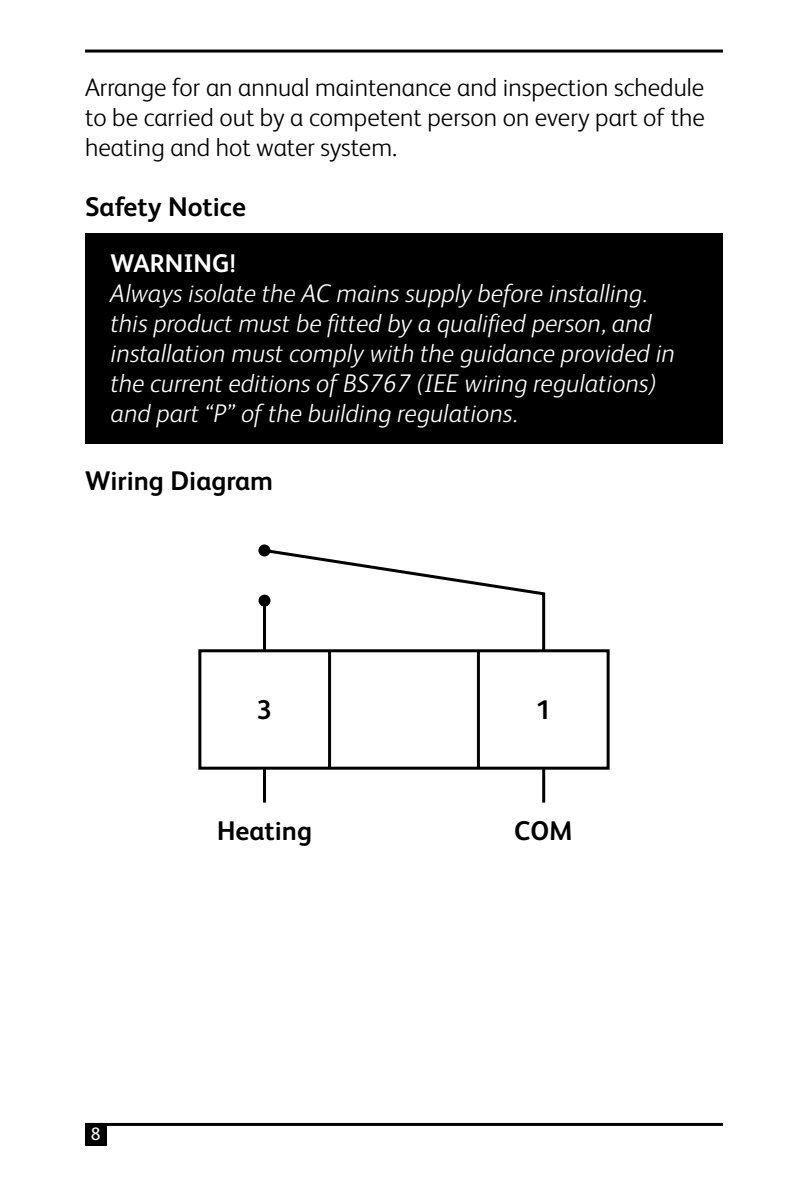
<style>
.page{position:relative;width:808px;height:1191px;background:#fff}
.page>*{position:absolute;margin:0;border:0;box-sizing:border-box;transform-origin:0 0}
.t1{font:700 27px "FS Albert";color:#000}
.t2{font:italic 300 25.5px/30px "FS Albert";color:#fff}
.t3{font:300 25.5px/30px "FS Albert";color:#000;text-align:justify}
.t4{font:700 25.5px "FS Albert";color:#fff}
.t5{font:18px "FS Albert";color:#fff}
</style>
<div class="page">
<div style="left:85px;top:233px;width:638px;height:211px;background:#000"></div>
<hr style="left:85px;top:1123px;width:638px;height:3px;background:#000">
<div style="left:85px;top:1124px;width:21px;height:21px;background:#000"></div>
<hr style="left:85px;top:50px;width:638px;height:3px;background:#000">
<div style="left:198px;top:649px;width:412px;height:120px;border:3px solid #000"></div>
<hr style="left:328px;top:650px;width:3px;height:117px;background:#000">
<hr style="left:477px;top:650px;width:3px;height:117px;background:#000">
<svg style="left:258px;top:594px;width:12px;height:12px"></svg>
<svg style="left:261px;top:547px;width:286px;height:107px"></svg>
<div style="left:258px;top:544px;width:12px;height:12px;background:#000;border-radius:50%"></div>
<hr style="left:263px;top:768px;width:3px;height:34px;background:#000">
<hr style="left:542px;top:767px;width:3px;height:35px;background:#000">
<p class="t3" style="left:85px;top:71px;width:621px">Arrange for an annual maintenance and inspection schedule to be carried out by a competent person on every part of the heating and hot water system.</p>
<p class="t1" style="left:85px;top:189px;width:162px">Safety Notice</p>
<p class="t4" style="left:111px;top:246px;width:126px">WARNING!</p>
<p class="t2" style="left:111px;top:277px;width:566px">Always isolate the AC mains supply before installing. this product must be fitted by a qualified person, and installation must comply with the guidance provided in the current editions of BS767 (IEE wiring regulations) and part “P” of the building regulations.</p>
<p class="t1" style="left:85px;top:463px;width:189px">Wiring Diagram</p>
<p class="t1" style="left:257px;top:692px;width:17px">3</p>
<p class="t1" style="left:536px;top:692px;width:17px">1</p>
<p class="t5" style="left:91px;top:1122px;width:11px">8</p>
<p class="t1" style="left:217px;top:812px;width:97px">Heating</p>
<p class="t1" style="left:514px;top:812px;width:60px">COM</p>
</div>
